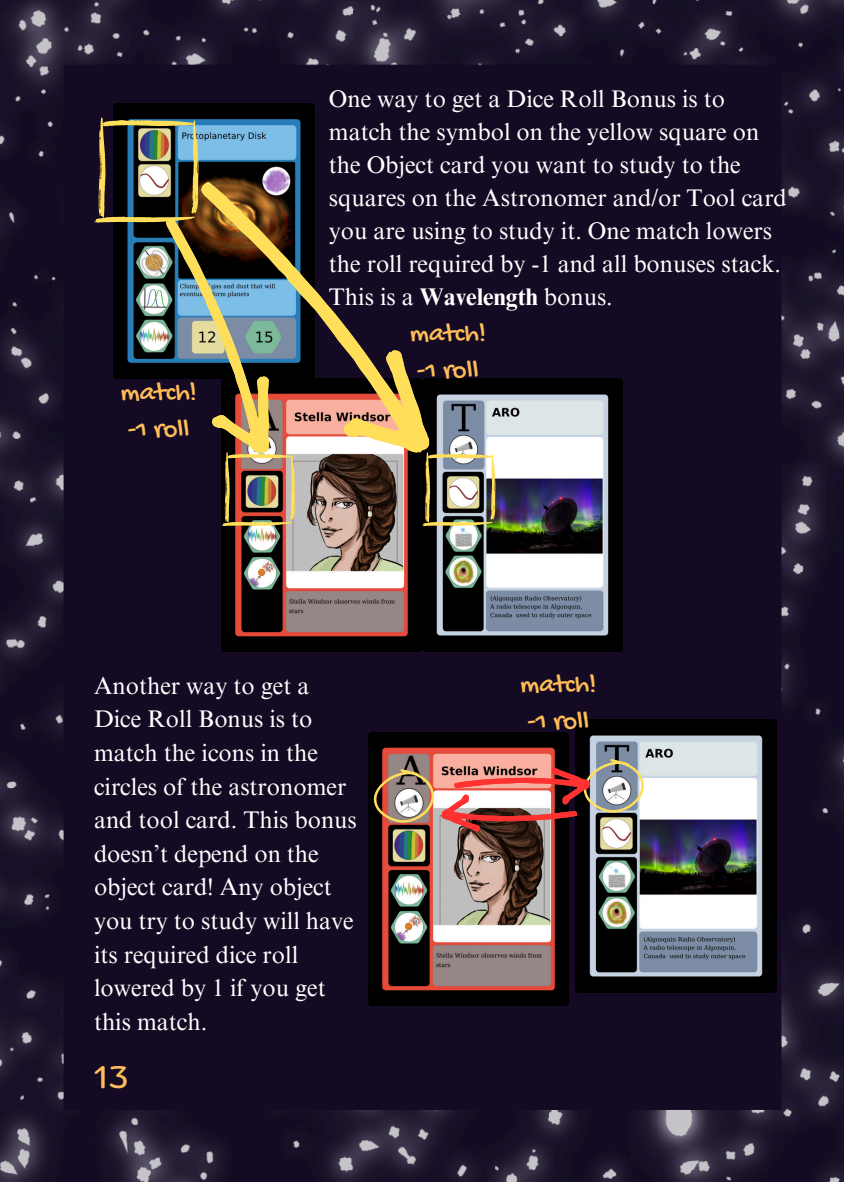
<style>
.page{position:relative;width:844px;height:1182px;background:#fff}
.page>*{position:absolute;margin:0;border:0;box-sizing:border-box;transform-origin:0 0}
.t1{font:31px "Mommi";color:#ffbd59}
.t2{font:27.3px/37.5px "Gochi Hand";color:#ffbd59}
.t3{font:24.1px/33.6px "Times NRMT Pro";color:#fff}
.s1{font-weight:700}
</style>
<div class="page">
<img style="left:0;top:0;width:844px;height:1181px">
<img style="left:113px;top:104px;width:201px;height:274px">
<img style="left:222px;top:378px;width:400px;height:273px">
<svg style="left:94px;top:117px;width:104px;height:105px;background:#5d6155"></svg>
<svg style="left:222px;top:482px;width:73px;height:44px;background:#836445"></svg>
<svg style="left:422px;top:452px;width:73px;height:74px"></svg>
<svg style="left:136px;top:206px;width:30px;height:260px;background:#4a4d50"></svg>
<svg style="left:166px;top:155px;width:292px;height:327px;background:#554b45"></svg>
<img style="left:368px;top:732px;width:201px;height:273px">
<img style="left:576px;top:719px;width:200px;height:273px">
<svg style="left:374px;top:769px;width:61px;height:54px;background:#a68774"></svg>
<svg style="left:441px;top:758px;width:204px;height:73px"></svg>
<h1 class="t3" style="left:329px;top:85px;width:459px;line-height:33px">One way to get a Dice Roll Bonus is to match the symbol on the yellow square on the Object card you want to study to the squares on the Astronomer and/or Tool card you are using to study it. One match lowers the roll required by -1 and all bonuses stack.</h1>
<h1 class="t3" style="left:329px;top:283px;width:285px">This is a <span class="s1">Wavelength</span> bonus.</h1>
<p class="t2" style="left:120px;top:375px;width:78px">match! -1 roll</p>
<p class="t2" style="left:410px;top:316px;width:78px">match! -1 roll</p>
<p class="t3" style="left:94px;top:671px;width:264px">Another way to get a<br>Dice Roll Bonus is to match the icons in the circles of the astronomer and tool card. This bonus doesn’t depend on the object card! Any object you try to study will have its required dice roll lowered by 1 if you get this match.</p>
<p class="t1" style="left:95px;top:1062px;width:35px">13</p>
<p class="t2" style="left:520px;top:667px;width:78px">match! -1 roll</p>
</div>
